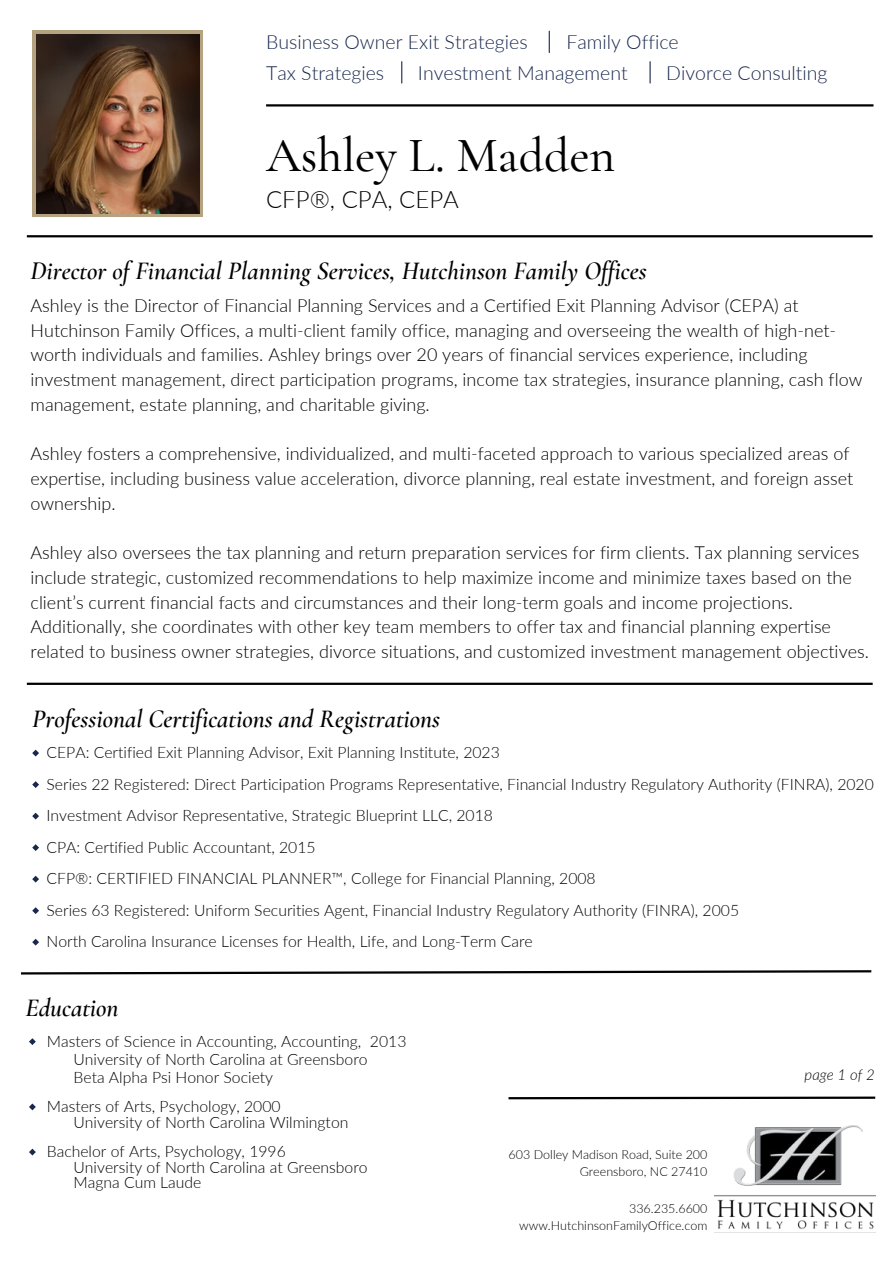
<style>
.page{position:relative;width:893px;height:1264px;background:#fff}
.page>*{position:absolute;margin:0;border:0;box-sizing:border-box;transform-origin:0 0}
.t1{font:500 49.5px "Cormorant Garamond";color:#000}
.t2{font:italic 600 25.5px "Cormorant Garamond";color:#000}
.t3{font:300 24px "Lato";color:#000}
.t4{font:300 19.5px/30.5px "Lato";color:#19284d}
.t5{font:300 18px/24.8px "Lato";color:#000}
.t6{font:300 15.75px/31.5px "Lato";color:#000}
.t7{font:italic 300 15px "Lato";color:#000}
.t8{font:300 12.45px/16.6px "Lato";color:#000;text-align:right}
</style>
<div class="page">
<hr style="left:27px;top:235px;width:845px;height:2px;background:#000">
<div style="left:32px;top:30px;width:170px;height:187px;background:linear-gradient(to right,#b5a281,#b5a281)"></div>
<img style="left:36px;top:34px;width:163px;height:179px">
<hr style="left:266px;top:104px;width:607px;height:2px;background:#000">
<hr style="left:27px;top:682px;width:845px;height:3px;background:#000">
<svg style="left:32px;top:749px;width:7px;height:7px"></svg>
<svg style="left:32px;top:781px;width:7px;height:7px"></svg>
<svg style="left:32px;top:812px;width:7px;height:7px"></svg>
<svg style="left:32px;top:844px;width:7px;height:7px"></svg>
<svg style="left:32px;top:875px;width:7px;height:7px"></svg>
<svg style="left:32px;top:907px;width:7px;height:7px"></svg>
<svg style="left:32px;top:938px;width:7px;height:7px"></svg>
<svg style="left:21px;top:970px;width:851px;height:5px"></svg>
<svg style="left:29px;top:1038px;width:7px;height:6px"></svg>
<svg style="left:29px;top:1103px;width:7px;height:7px"></svg>
<svg style="left:29px;top:1148px;width:7px;height:7px"></svg>
<svg style="left:548px;top:31px;width:1px;height:22px"></svg>
<svg style="left:401px;top:62px;width:1px;height:21px"></svg>
<svg style="left:649px;top:62px;width:1px;height:21px"></svg>
<img style="left:714px;top:1125px;width:161px;height:105px">
<svg style="left:508px;top:1096px;width:368px;height:4px"></svg>
<p class="t4" style="left:418px;top:26px;width:262px;text-indent:148px">Family Office<br>Investment Management</p>
<p class="t4" style="left:266px;top:26px;width:263px">Business Owner Exit Strategies</p>
<p class="t4" style="left:266px;top:57px;width:120px">Tax Strategies</p>
<p class="t4" style="left:666px;top:57px;width:162px">Divorce Consulting</p>
<h1 class="t1" style="left:266px;top:125px;width:350px">Ashley L. Madden</h1>
<h3 class="t3" style="left:266px;top:182px;width:194px">CFP®, CPA, CEPA</h3>
<h2 class="t2" style="left:31px;top:255px;width:617px">Director of Financial Planning Services, Hutchinson Family Offices</h2>
<p class="t5" style="left:31px;top:292px;width:833px">Ashley is the Director of Financial Planning Services and a Certified Exit Planning Advisor (CEPA) at Hutchinson Family Offices, a multi-client family office, managing and overseeing the wealth of high-net&shy;worth individuals and families. Ashley brings over 20 years of financial services experience, including investment management, direct participation programs, income tax strategies, insurance planning, cash flow management, estate planning, and charitable giving.</p>
<p class="t5" style="left:31px;top:441px;width:824px">Ashley fosters a comprehensive, individualized, and multi-faceted approach to various specialized areas of expertise, including business value acceleration, divorce planning, real estate investment, and foreign asset ownership.</p>
<p class="t5" style="left:31px;top:539px;width:839px">Ashley also oversees the tax planning and return preparation services for firm clients. Tax planning services include strategic, customized recommendations to help maximize income and minimize taxes based on the client’s current financial facts and circumstances and their long-term goals and income projections.<br>Additionally, she coordinates with other key team members to offer tax and financial planning expertise related to business owner strategies, divorce situations, and customized investment management objectives.</p>
<h2 class="t2" style="left:32px;top:703px;width:409px">Professional Certifications and Registrations</h2>
<p class="t6" style="left:46px;top:736px;width:828px">CEPA: Certified Exit Planning Advisor, Exit Planning Institute, 2023<br>Series 22 Registered: Direct Participation Programs Representative, Financial Industry Regulatory Authority (FINRA), 2020<br>Investment Advisor Representative, Strategic Blueprint LLC, 2018<br>CPA: Certified Public Accountant, 2015<br>CFP®: CERTIFIED FINANCIAL PLANNER™, College for Financial Planning, 2008<br>Series 63 Registered: Uniform Securities Agent, Financial Industry Regulatory Authority (FINRA), 2005<br>North Carolina Insurance Licenses for Health, Life, and Long-Term Care</p>
<h2 class="t2" style="left:25px;top:992px;width:95px">Education</h2>
<p class="t6" style="left:73px;top:1032px;width:334px;line-height:18px;text-indent:-27px">Masters of Science in Accounting, Accounting, 2013<br>University of North Carolina at Greensboro<br>Beta Alpha Psi Honor Society</p>
<p class="t6" style="left:73px;top:1097px;width:276px;line-height:15.8px;text-indent:-27px">Masters of Arts, Psychology, 2000<br>University of North Carolina Wilmington</p>
<p class="t6" style="left:73px;top:1142px;width:296px;line-height:15.8px;text-indent:-27px">Bachelor of Arts, Psychology, 1996<br>University of North Carolina at Greensboro<br>Magna Cum Laude</p>
<p class="t8" style="left:508px;top:1145px;width:200px">603 Dolley Madison Road, Suite 200<br>Greensboro, NC 27410</p>
<p class="t8" style="left:519px;top:1199px;width:189px">336.235.6600 www.HutchinsonFamilyOffice.com</p>
<p class="t7" style="left:804px;top:1063px;width:72px">page 1 of 2</p>
</div>
